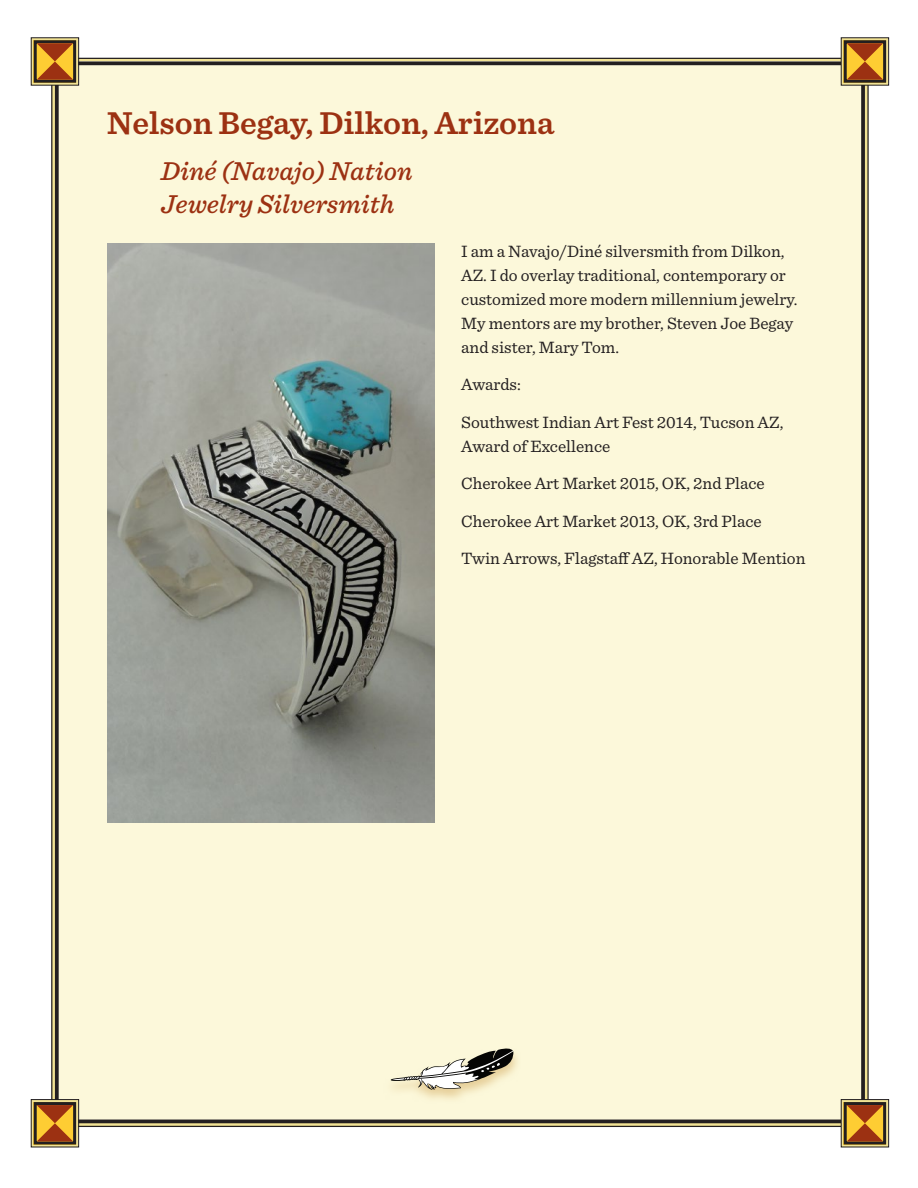
<style>
.page{position:relative;width:918px;height:1188px;background:#fff}
.page>*{position:absolute;margin:0;border:0;box-sizing:border-box;transform-origin:0 0}
.t1{font:600 33px "Sentinel";color:#9c3112}
.t2{font:italic 500 27px/32.4px "Sentinel";color:#9c3112}
.t3{font:17.25px/24px "Sentinel";color:#231f20}
</style>
<div class="page">
<div style="left:51px;top:57px;width:818px;height:1070px;background:#fcf8da"></div>
<div style="left:55px;top:61px;width:810px;height:1062px;border:4px solid #231f20"></div>
<svg style="left:840px;top:1099px;width:50px;height:49px;background:#a67838"></svg>
<svg style="left:840px;top:37px;width:50px;height:49px;background:#a77838"></svg>
<svg style="left:30px;top:37px;width:50px;height:49px;background:#a67838"></svg>
<svg style="left:30px;top:1099px;width:50px;height:49px;background:#a67838"></svg>
<svg style="left:384px;top:1047px;width:137px;height:57px;background:#f9f4d3"></svg>
<svg style="left:391px;top:1048px;width:123px;height:42px;background:#c7c2ad"></svg>
<img style="left:108px;top:243px;width:326px;height:579px">
<h1 class="t1" style="left:107px;top:98px;width:449px">Nelson Begay, Dilkon, Arizona</h1>
<h2 class="t2" style="left:161px;top:154px;width:253px">Diné (Navajo) Nation<br>Jewelry Silversmith</h2>
<p class="t3" style="left:461px;top:238px;width:338px">I am a Navajo/Diné silversmith from Dilkon, AZ. I do overlay traditional, contemporary or customized more modern millennium jewelry.<br>My mentors are my brother, Steven Joe Begay and sister, Mary Tom.</p>
<p class="t3" style="left:461px;top:365px;width:324px;line-height:37.5px">Awards:<br>Southwest Indian Art Fest 2014, Tucson AZ,</p>
<p class="t3" style="left:461px;top:426px;width:346px;line-height:37.5px">Award of Excellence<br>Cherokee Art Market 2015, OK, 2nd Place Cherokee Art Market 2013, OK, 3rd Place<br>Twin Arrows, Flagstaff AZ, Honorable Mention</p>
</div>
